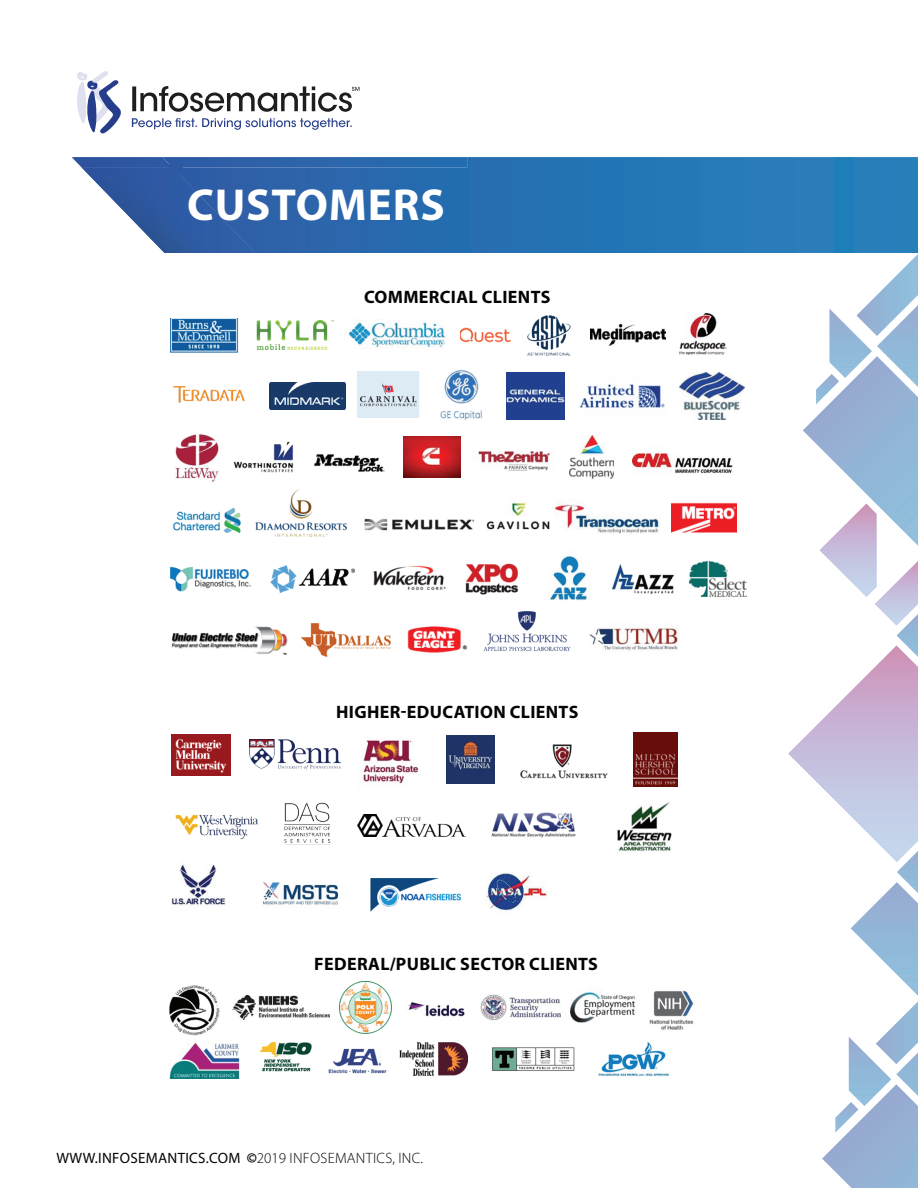
<style>
.page{position:relative;width:918px;height:1188px;background:#fff}
.page>*{position:absolute;margin:0;border:0;box-sizing:border-box;transform-origin:0 0}
.t1{font:700 45px "Myriad Pro";letter-spacing:.02em;color:#fff}
.t2{font:700 18px "Myriad Pro";letter-spacing:.02em;color:#040503}
.t3{font:300 15px "Myriad Pro";letter-spacing:.02em;color:#040503}
.s1{font-weight:400}
.s2{font-weight:700}
</style>
<div class="page">
<svg style="left:398px;top:157px;width:520px;height:96px;background:#2576b5"></svg>
<img style="left:72px;top:157px;width:395px;height:10px">
<img style="left:82px;top:167px;width:316px;height:86px">
<img style="left:73px;top:157px;width:99px;height:10px">
<div style="left:169px;top:165px;width:13px;height:10px;background:#2e59a4"></div>
<svg style="left:132px;top:118px;width:220px;height:12px"></svg>
<svg style="left:132px;top:86px;width:227px;height:26px"></svg>
<svg style="left:77px;top:71px;width:44px;height:62px"></svg>
<svg style="left:788px;top:254px;width:130px;height:934px"></svg>
<img style="left:256px;top:490px;width:90px;height:46px">
<img style="left:671px;top:502px;width:66px;height:31px">
<img style="left:486px;top:502px;width:64px;height:28px">
<img style="left:554px;top:499px;width:105px;height:35px">
<img style="left:364px;top:518px;width:111px;height:13px">
<img style="left:172px;top:507px;width:69px;height:27px">
<img style="left:579px;top:384px;width:86px;height:24px">
<img style="left:440px;top:370px;width:42px;height:50px">
<img style="left:173px;top:386px;width:72px;height:17px">
<img style="left:358px;top:372px;width:61px;height:45px">
<img style="left:506px;top:372px;width:59px;height:48px">
<img style="left:679px;top:373px;width:65px;height:46px">
<img style="left:269px;top:382px;width:77px;height:28px">
<img style="left:233px;top:441px;width:61px;height:32px">
<img style="left:478px;top:451px;width:72px;height:20px">
<img style="left:175px;top:434px;width:44px;height:48px">
<img style="left:404px;top:436px;width:57px;height:42px">
<img style="left:633px;top:450px;width:100px;height:24px">
<img style="left:570px;top:435px;width:44px;height:44px">
<img style="left:314px;top:454px;width:71px;height:18px">
<img style="left:407px;top:626px;width:61px;height:27px">
<img style="left:302px;top:623px;width:88px;height:33px">
<img style="left:589px;top:622px;width:90px;height:29px">
<img style="left:483px;top:611px;width:88px;height:40px">
<img style="left:171px;top:626px;width:117px;height:28px">
<img style="left:465px;top:563px;width:54px;height:32px">
<img style="left:612px;top:564px;width:61px;height:29px">
<img style="left:690px;top:561px;width:57px;height:35px">
<img style="left:271px;top:566px;width:83px;height:26px">
<img style="left:549px;top:555px;width:42px;height:45px">
<img style="left:170px;top:566px;width:81px;height:26px">
<img style="left:373px;top:565px;width:73px;height:25px">
<img style="left:679px;top:312px;width:48px;height:43px">
<img style="left:460px;top:327px;width:50px;height:16px">
<img style="left:170px;top:318px;width:69px;height:34px">
<img style="left:256px;top:321px;width:77px;height:29px">
<img style="left:347px;top:319px;width:99px;height:30px">
<img style="left:528px;top:315px;width:43px;height:40px">
<img style="left:590px;top:324px;width:75px;height:22px">
<img style="left:175px;top:814px;width:83px;height:26px">
<img style="left:633px;top:733px;width:44px;height:53px">
<img style="left:171px;top:734px;width:60px;height:41px">
<img style="left:447px;top:735px;width:47px;height:48px">
<img style="left:520px;top:744px;width:88px;height:34px">
<img style="left:249px;top:740px;width:91px;height:29px">
<img style="left:363px;top:738px;width:56px;height:46px">
<img style="left:171px;top:864px;width:54px;height:41px">
<img style="left:370px;top:879px;width:90px;height:33px">
<img style="left:486px;top:872px;width:61px;height:39px">
<img style="left:264px;top:881px;width:73px;height:24px">
<img style="left:617px;top:802px;width:55px;height:49px">
<img style="left:491px;top:812px;width:85px;height:26px">
<img style="left:358px;top:815px;width:107px;height:22px">
<img style="left:284px;top:802px;width:47px;height:43px">
<img style="left:480px;top:994px;width:81px;height:28px">
<img style="left:408px;top:1002px;width:57px;height:41px">
<img style="left:649px;top:990px;width:45px;height:40px">
<img style="left:170px;top:985px;width:50px;height:50px">
<img style="left:232px;top:995px;width:97px;height:25px">
<img style="left:339px;top:982px;width:52px;height:51px">
<img style="left:570px;top:990px;width:65px;height:33px">
<img style="left:328px;top:1048px;width:59px;height:25px">
<img style="left:399px;top:1043px;width:68px;height:32px">
<img style="left:170px;top:1043px;width:69px;height:36px">
<img style="left:260px;top:1041px;width:52px;height:31px">
<img style="left:598px;top:1042px;width:71px;height:35px">
<img style="left:492px;top:1047px;width:83px;height:24px">
<p class="t1" style="left:187px;top:180px;width:259px">CUSTOMERS</p>
<p class="t2" style="left:364px;top:287px;width:188px">COMMERCIAL CLIENTS</p>
<p class="t2" style="left:336px;top:702px;width:244px">HIGHER-EDUCATION CLIENTS</p>
<p class="t2" style="left:314px;top:954px;width:285px">FEDERAL/PUBLIC SECTOR CLIENTS</p>
<p class="t3" style="left:56px;top:1149px;width:368px"><span class="s1">WWW.INFOSEMANTICS.COM</span> <span class="s2">©</span>2019 INFOSEMANTICS, INC.</p>
</div>
